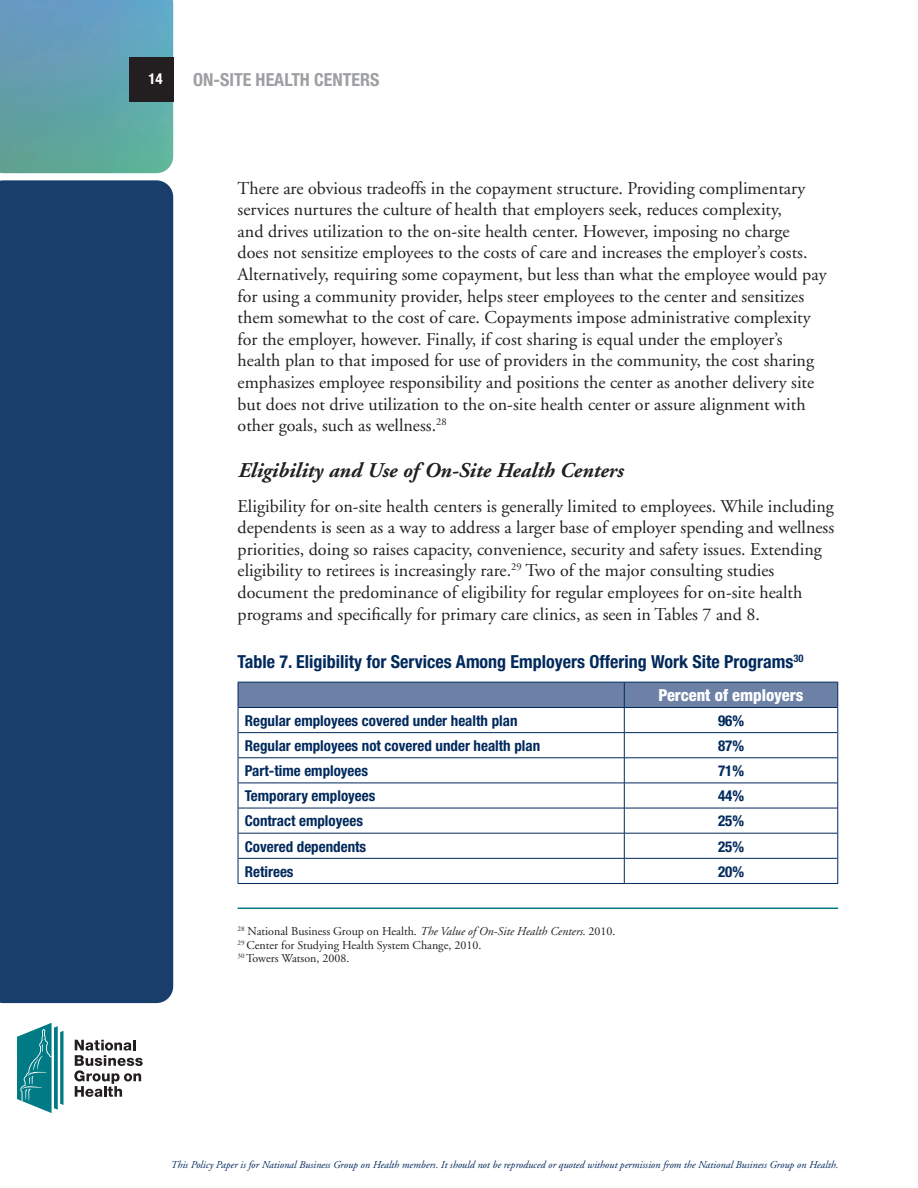
<style>
.page{position:relative;width:918px;height:1188px;background:#fff}
.page>*{position:absolute;margin:0;border:0;box-sizing:border-box;transform-origin:0 0}
.t1{font:italic 700 21px "Adobe Garamond";color:#231f20}
.t2{font:18px/21.6px "Adobe Garamond";color:#231f20}
.t3{font:700 condensed 18px "Helvetica Neue";color:#00295c}
.t4{font:700 condensed 18px "Helvetica Neue";color:#9d9fa2}
.t5{font:800 condensed 16.5px "Helvetica Neue";color:#fff}
.t6{font:700 condensed 15px "Helvetica Neue";color:#00295c}
.t7{font:700 condensed 15px "Helvetica Neue";color:#fff}
.t8{font:12px/13.5px "Adobe Garamond";color:#231f20}
.t9{font:italic 10.5px "Adobe Garamond";color:#00295c}
.s1{font-style:italic}
</style>
<div class="page">
<div style="left:0;top:180px;width:173px;height:823px;background:#1a3e6c"></div>
<img style="left:0;top:0;width:173px;height:173px">
<svg style="left:17px;top:1023px;width:47px;height:90px"></svg>
<svg style="left:74px;top:1040px;width:69px;height:57px"></svg>
<div style="left:129px;top:58px;width:44px;height:44px;background:#231f20"></div>
<hr style="left:238px;top:883px;width:386px;height:1px;background:#00295c">
<hr style="left:624px;top:883px;width:214px;height:1px;background:#00295c">
<svg style="left:238px;top:682px;width:600px;height:201px"></svg>
<hr style="left:238px;top:908px;width:600px;height:1px;background:#007b85">
<p class="t7" style="left:148px;top:70px;width:16px">14</p>
<p class="t4" style="left:193px;top:69px;width:188px">ON-SITE HEALTH CENTERS</p>
<p class="t2" style="left:238px;top:177px;width:590px">There are obvious tradeoffs in the copayment structure. Providing complimentary services nurtures the culture of health that employers seek, reduces complexity,<br>and drives utilization to the on-site health center. However, imposing no charge<br>does not sensitize employees to the costs of care and increases the employer’s costs.<br>Alternatively, requiring some copayment, but less than what the employee would pay for using a community provider, helps steer employees to the center and sensitizes them somewhat to the cost of care. Copayments impose administrative complexity for the employer, however. Finally, if cost sharing is equal under the employer’s health plan to that imposed for use of providers in the community, the cost sharing emphasizes employee responsibility and positions the center as another delivery site but does not drive utilization to the on-site health center or assure alignment with other goals, such as wellness.<sup>28</sup></p>
<p class="t1" style="left:238px;top:458px;width:387px">Eligibility and Use of On-Site Health Centers</p>
<p class="t2" style="left:238px;top:496px;width:598px">Eligibility for on-site health centers is generally limited to employees. While including dependents is seen as a way to address a larger base of employer spending and wellness priorities, doing so raises capacity, convenience, security and safety issues. Extending eligibility to retirees is increasingly rare.<sup>29</sup> Two of the major consulting studies document the predominance of eligibility for regular employees for on-site health programs and specifically for primary care clinics, as seen in Tables 7 and 8.</p>
<p class="t3" style="left:238px;top:651px;width:567px">Table 7. Eligibility for Services Among Employers Offering Work Site Programs<sup>30</sup></p>
<p class="t5" style="left:658px;top:685px;width:147px">Percent of employers</p>
<p class="t6" style="left:245px;top:711px;width:274px">Regular employees covered under health plan</p>
<p class="t6" style="left:718px;top:711px;width:28px">96%</p>
<p class="t6" style="left:245px;top:737px;width:297px">Regular employees not covered under health plan</p>
<p class="t6" style="left:718px;top:737px;width:28px">87%</p>
<p class="t6" style="left:245px;top:762px;width:125px">Part-time employees</p>
<p class="t6" style="left:718px;top:762px;width:28px">71%</p>
<p class="t6" style="left:245px;top:787px;width:132px">Temporary employees</p>
<p class="t6" style="left:718px;top:787px;width:28px">44%</p>
<p class="t6" style="left:245px;top:812px;width:120px">Contract employees</p>
<p class="t6" style="left:718px;top:812px;width:28px">25%</p>
<p class="t6" style="left:245px;top:837px;width:123px">Covered dependents</p>
<p class="t6" style="left:718px;top:837px;width:28px">25%</p>
<p class="t6" style="left:245px;top:862px;width:50px">Retirees</p>
<p class="t6" style="left:718px;top:862px;width:28px">20%</p>
<p class="t8" style="left:238px;top:925px;width:379px"><sup>28</sup> National Business Group on Health. <span class="s1">The Value of On-Site Health Centers.</span> 2010.<br><sup>29</sup> Center for Studying Health System Change, 2010.<br><sup>30</sup> Towers Watson, 2008.</p>
<p class="t9" style="left:170px;top:1159px;width:669px">This Policy Paper is for National Business Group on Health members. It should not be reproduced or quoted without permission from the National Business Group on Health.</p>
</div>
